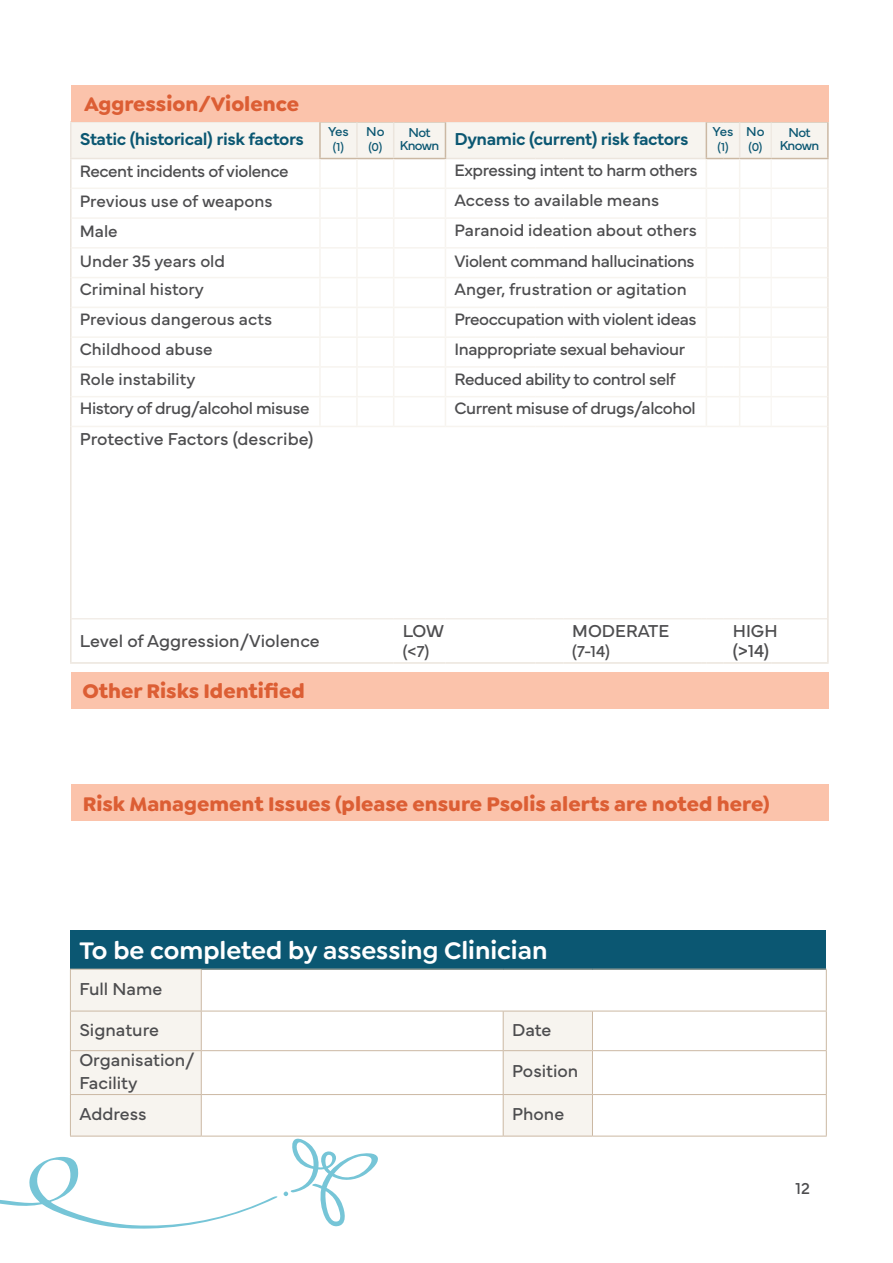
<style>
.page{position:relative;width:893px;height:1263px;background:#fff}
.page>*{position:absolute;margin:0;border:0;box-sizing:border-box;transform-origin:0 0}
.t1{font:600 25.5px "Goldplay";color:#fff}
.t2{font:700 21px "Goldplay";color:#dc5e34}
.t3{font:18px/22.5px "Mundial";color:#4d4d4f}
.t4{font:600 18px "Mundial";letter-spacing:-.025em;color:#0b5772}
.t5{font:17.25px "Mundial";letter-spacing:-.025em;color:#4d4d4f}
.t6{font:17.25px "Mundial";color:#4d4d4f}
.t7{font:16.5px "Mundial";color:#4d4d4f}
.t8{font:13.5px/13.5px "Mundial";letter-spacing:-.05em;color:#0b5772;text-align:center}
.t9{font:12px "Mundial";color:#0b5772}
</style>
<div class="page">
<svg style="left:284px;top:1138px;width:94px;height:89px"></svg>
<svg style="left:0;top:1157px;width:278px;height:72px"></svg>
<div style="left:70px;top:930px;width:756px;height:39px;background:#0b5772"></div>
<svg style="left:71px;top:970px;width:521px;height:166px"></svg>
<hr style="left:70px;top:969px;width:131px;height:1px;background:#cbb8a3">
<hr style="left:70px;top:969px;width:1px;height:42px;background:#cbb8a3">
<hr style="left:201px;top:969px;width:302px;height:1px;background:#cbb8a3">
<hr style="left:201px;top:969px;width:1px;height:42px;background:#cbb8a3">
<hr style="left:503px;top:969px;width:89px;height:1px;background:#cbb8a3">
<hr style="left:592px;top:969px;width:235px;height:1px;background:#cbb8a3">
<hr style="left:826px;top:969px;width:1px;height:42px;background:#cbb8a3">
<hr style="left:70px;top:1011px;width:131px;height:1px;background:#cbb8a3">
<hr style="left:70px;top:1011px;width:1px;height:39px;background:#cbb8a3">
<hr style="left:201px;top:1011px;width:302px;height:1px;background:#cbb8a3">
<hr style="left:201px;top:1011px;width:1px;height:39px;background:#cbb8a3">
<hr style="left:503px;top:1011px;width:89px;height:1px;background:#cbb8a3">
<hr style="left:503px;top:1011px;width:1px;height:39px;background:#cbb8a3">
<hr style="left:592px;top:1011px;width:235px;height:1px;background:#cbb8a3">
<hr style="left:592px;top:1011px;width:1px;height:39px;background:#cbb8a3">
<hr style="left:826px;top:1011px;width:1px;height:39px;background:#cbb8a3">
<hr style="left:70px;top:1050px;width:131px;height:1px;background:#cbb8a3">
<hr style="left:70px;top:1051px;width:1px;height:43px;background:#cbb8a3">
<hr style="left:201px;top:1050px;width:302px;height:1px;background:#cbb8a3">
<hr style="left:201px;top:1051px;width:1px;height:43px;background:#cbb8a3">
<hr style="left:503px;top:1050px;width:89px;height:1px;background:#cbb8a3">
<hr style="left:503px;top:1051px;width:1px;height:43px;background:#cbb8a3">
<hr style="left:592px;top:1050px;width:235px;height:1px;background:#cbb8a3">
<hr style="left:592px;top:1051px;width:1px;height:43px;background:#cbb8a3">
<hr style="left:826px;top:1051px;width:1px;height:43px;background:#cbb8a3">
<hr style="left:70px;top:1094px;width:131px;height:1px;background:#cbb8a3">
<hr style="left:70px;top:1095px;width:1px;height:41px;background:#cbb8a3">
<hr style="left:201px;top:1094px;width:302px;height:1px;background:#cbb8a3">
<hr style="left:201px;top:1095px;width:1px;height:41px;background:#cbb8a3">
<hr style="left:503px;top:1094px;width:89px;height:1px;background:#cbb8a3">
<hr style="left:503px;top:1095px;width:1px;height:41px;background:#cbb8a3">
<hr style="left:592px;top:1094px;width:235px;height:1px;background:#cbb8a3">
<hr style="left:592px;top:1095px;width:1px;height:41px;background:#cbb8a3">
<hr style="left:826px;top:1095px;width:1px;height:41px;background:#cbb8a3">
<hr style="left:70px;top:1136px;width:131px;height:1px;background:#cbb8a3">
<hr style="left:201px;top:1136px;width:302px;height:1px;background:#cbb8a3">
<hr style="left:503px;top:1136px;width:89px;height:1px;background:#cbb8a3">
<hr style="left:592px;top:1136px;width:235px;height:1px;background:#cbb8a3">
<hr style="left:70px;top:159px;width:2px;height:29px;background:#ece5dd">
<hr style="left:827px;top:159px;width:2px;height:29px;background:#ece5dd">
<hr style="left:70px;top:188px;width:2px;height:30px;background:#ece5dd">
<hr style="left:827px;top:188px;width:2px;height:30px;background:#ece5dd">
<hr style="left:70px;top:218px;width:2px;height:30px;background:#ece5dd">
<hr style="left:827px;top:218px;width:2px;height:30px;background:#ece5dd">
<hr style="left:70px;top:248px;width:2px;height:30px;background:#ece5dd">
<hr style="left:827px;top:248px;width:2px;height:30px;background:#ece5dd">
<hr style="left:70px;top:278px;width:2px;height:29px;background:#ece5dd">
<hr style="left:827px;top:278px;width:2px;height:29px;background:#ece5dd">
<hr style="left:70px;top:307px;width:2px;height:30px;background:#ece5dd">
<hr style="left:827px;top:307px;width:2px;height:30px;background:#ece5dd">
<hr style="left:70px;top:337px;width:2px;height:30px;background:#ece5dd">
<hr style="left:827px;top:337px;width:2px;height:30px;background:#ece5dd">
<hr style="left:70px;top:367px;width:2px;height:30px;background:#ece5dd">
<hr style="left:827px;top:367px;width:2px;height:30px;background:#ece5dd">
<hr style="left:70px;top:397px;width:2px;height:29px;background:#ece5dd">
<hr style="left:827px;top:397px;width:2px;height:29px;background:#ece5dd">
<hr style="left:70px;top:426px;width:2px;height:193px;background:#ece5dd">
<hr style="left:827px;top:426px;width:2px;height:193px;background:#ece5dd">
<hr style="left:72px;top:618px;width:248px;height:1px;background:#ece5dd">
<hr style="left:320px;top:618px;width:37px;height:1px;background:#ece5dd">
<hr style="left:357px;top:618px;width:37px;height:1px;background:#ece5dd">
<hr style="left:394px;top:618px;width:51px;height:1px;background:#ece5dd">
<hr style="left:445px;top:618px;width:91px;height:1px;background:#ece5dd">
<svg style="left:536px;top:618px;width:27px;height:1px"></svg>
<hr style="left:563px;top:618px;width:139px;height:1px;background:#ece5dd">
<svg style="left:702px;top:618px;width:38px;height:1px"></svg>
<hr style="left:740px;top:618px;width:31px;height:1px;background:#ece5dd">
<hr style="left:771px;top:618px;width:56px;height:1px;background:#ece5dd">
<hr style="left:70px;top:619px;width:2px;height:43px;background:#ece5dd">
<hr style="left:827px;top:619px;width:2px;height:43px;background:#ece5dd">
<hr style="left:70px;top:662px;width:250px;height:2px;background:#ece5dd">
<hr style="left:320px;top:662px;width:37px;height:2px;background:#ece5dd">
<hr style="left:357px;top:662px;width:37px;height:2px;background:#ece5dd">
<hr style="left:394px;top:662px;width:51px;height:2px;background:#ece5dd">
<hr style="left:445px;top:662px;width:91px;height:2px;background:#ece5dd">
<hr style="left:536px;top:662px;width:27px;height:2px;background:#ece5dd">
<hr style="left:563px;top:662px;width:139px;height:2px;background:#ece5dd">
<svg style="left:702px;top:662px;width:38px;height:2px"></svg>
<hr style="left:740px;top:662px;width:31px;height:2px;background:#ece5dd">
<hr style="left:771px;top:662px;width:58px;height:2px;background:#ece5dd">
<hr style="left:70px;top:121px;width:249px;height:2px;background:#ece5dd">
<hr style="left:70px;top:123px;width:2px;height:35px;background:#ece5dd">
<hr style="left:70px;top:158px;width:249px;height:1px;background:#ece5dd">
<hr style="left:771px;top:121px;width:58px;height:2px;background:#cbb8a3">
<hr style="left:827px;top:123px;width:2px;height:35px;background:#cbb8a3">
<hr style="left:771px;top:158px;width:58px;height:1px;background:#cbb8a3">
<svg style="left:71px;top:121px;width:757px;height:306px"></svg>
<div style="left:71px;top:85px;width:758px;height:36px;background:#fbc3ab"></div>
<div style="left:71px;top:672px;width:757px;height:36px;background:#fbc3ab"></div>
<div style="left:71px;top:785px;width:758px;height:36px;background:#fbc3ab"></div>
<p class="t2" style="left:84px;top:90px;width:216px">Aggression/Violence</p>
<p class="t4" style="left:80px;top:125px;width:226px">Static (historical) risk factors</p>
<p class="t8" style="left:328px;top:123px;width:22px">Yes</p>
<p class="t9" style="left:333px;top:137px;width:12px">(1)</p>
<p class="t8" style="left:366px;top:123px;width:20px">No</p>
<p class="t9" style="left:368px;top:137px;width:15px">(0)</p>
<p class="t4" style="left:400px;top:125px;width:290px"><sub>Known</sub> Dynamic (current) risk factors</p>
<p class="t8" style="left:712px;top:123px;width:22px">Yes</p>
<p class="t8" style="left:409px;top:124px;width:24px">Not</p>
<p class="t9" style="left:717px;top:137px;width:12px">(1)</p>
<p class="t5" style="left:80px;top:158px;width:210px">Recent incidents of violence</p>
<p class="t5" style="left:454px;top:157px;width:245px">Expressing intent to harm others</p>
<p class="t6" style="left:80px;top:188px;width:194px">Previous use of weapons</p>
<p class="t6" style="left:454px;top:187px;width:206px">Access to available means</p>
<p class="t5" style="left:80px;top:217px;width:39px">Male</p>
<p class="t6" style="left:454px;top:217px;width:244px">Paranoid ideation about others</p>
<p class="t6" style="left:80px;top:248px;width:147px">Under 35 years old</p>
<p class="t5" style="left:454px;top:248px;width:242px">Violent command hallucinations</p>
<p class="t6" style="left:80px;top:276px;width:126px">Criminal history</p>
<p class="t6" style="left:454px;top:276px;width:234px">Anger, frustration or agitation</p>
<p class="t6" style="left:80px;top:306px;width:194px">Previous dangerous acts</p>
<p class="t5" style="left:454px;top:306px;width:244px">Preoccupation with violent ideas</p>
<p class="t6" style="left:80px;top:336px;width:134px">Childhood abuse</p>
<p class="t5" style="left:454px;top:336px;width:232px">Inappropriate sexual behaviour</p>
<p class="t6" style="left:80px;top:365px;width:117px">Role instability</p>
<p class="t5" style="left:454px;top:365px;width:223px">Reduced ability to control self</p>
<p class="t5" style="left:80px;top:395px;width:231px">History of drug/alcohol misuse</p>
<p class="t5" style="left:454px;top:395px;width:243px">Current misuse of drugs/alcohol</p>
<p class="t3" style="left:80px;top:426px;width:235px">Protective Factors (describe)</p>
<p class="t8" style="left:746px;top:123px;width:20px">No</p>
<p class="t9" style="left:748px;top:137px;width:15px">(0)</p>
<p class="t8" style="left:780px;top:124px;width:41px">Not<br>Known</p>
<p class="t3" style="left:80px;top:628px;width:242px">Level of Aggression/Violence</p>
<p class="t2" style="left:82px;top:677px;width:224px">Other Risks Identified</p>
<p class="t3" style="left:403px;top:618px;width:43px">LOW</p>
<p class="t7" style="left:403px;top:638px;width:28px">(&lt;7)</p>
<p class="t3" style="left:572px;top:618px;width:99px">MODERATE</p>
<p class="t7" style="left:572px;top:638px;width:39px">(7-14)</p>
<p class="t3" style="left:733px;top:620px;width:46px;line-height:19.5px">HIGH (&gt;14)</p>
<p class="t2" style="left:83px;top:790px;width:688px">Risk Management Issues (please ensure Psolis alerts are noted here)</p>
<h1 class="t1" style="left:79px;top:934px;width:470px">To be completed by assessing Clinician</h1>
<p class="t3" style="left:79px;top:976px;width:84px">Full Name</p>
<p class="t3" style="left:79px;top:1016px;width:81px">Signature</p>
<p class="t3" style="left:512px;top:1016px;width:41px">Date</p>
<p class="t3" style="left:79px;top:1047px;width:117px">Organisation/<br>Facility</p>
<p class="t3" style="left:512px;top:1058px;width:68px">Position</p>
<p class="t3" style="left:79px;top:1101px;width:69px">Address</p>
<p class="t3" style="left:512px;top:1101px;width:54px">Phone</p>
<p class="t7" style="left:795px;top:1176px;width:16px">12</p>
</div>
